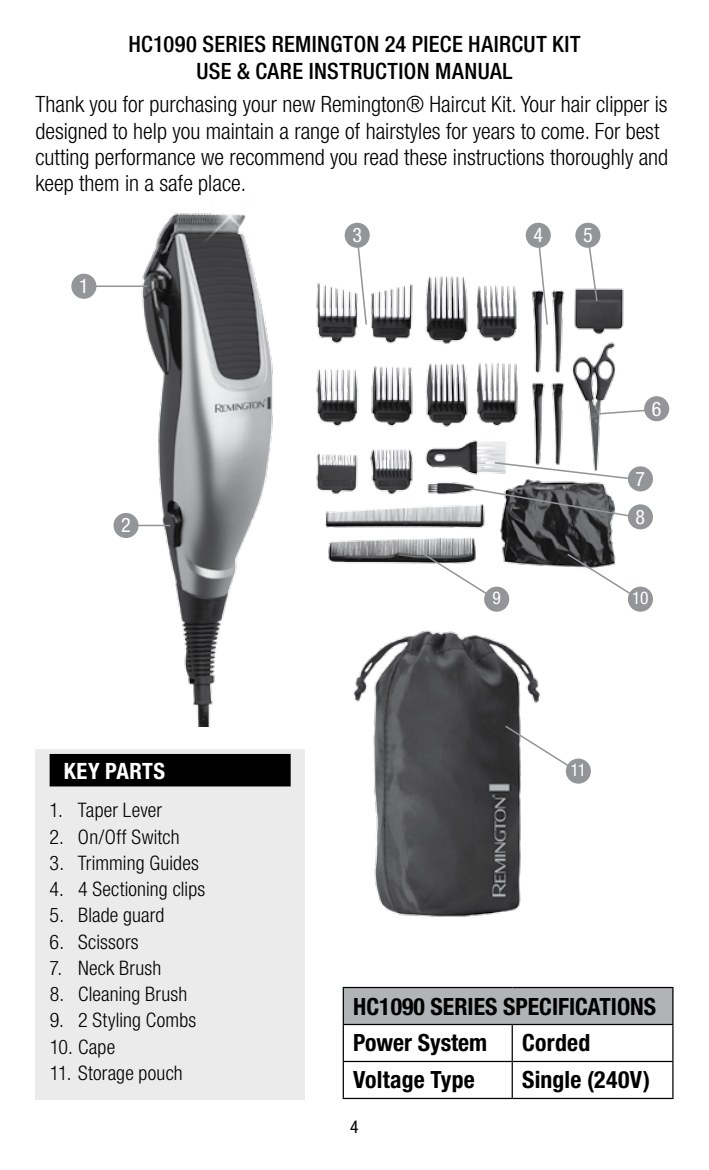
<style>
.page{position:relative;width:709px;height:1170px;background:#fff}
.page>*{position:absolute;margin:0;border:0;box-sizing:border-box;transform-origin:0 0}
.t1{font:700 condensed 23.75px/37px "Helvetica Neue LT Std";color:#000}
.t2{font:300 condensed 22.5px/26.2px "Helvetica Neue LT Std";color:#000}
.t3{font:500 condensed 22.5px/27.5px "Helvetica Neue LT Std";letter-spacing:.015em;color:#000;text-align:center}
.t4{font:700 condensed 22.5px "Helvetica Neue LT Std";letter-spacing:.02em;color:#fff}
.t5{font:300 condensed 20px "Helvetica Neue LT Std";letter-spacing:.01em;color:#000}
.t6{font:condensed 20px/38px "Helvetica Neue LT Std";color:#fff}
.t7{font:condensed 17.5px "Helvetica Neue LT Std";color:#fff}
.t8{font:condensed 17.5px "Helvetica Neue LT Std";color:#000}
</style>
<div class="page">
<img style="left:316px;top:276px;width:308px;height:319px">
<svg style="left:355px;top:246px;width:13px;height:80px"></svg>
<svg style="left:536px;top:246px;width:13px;height:80px"></svg>
<svg style="left:586px;top:243px;width:12px;height:60px"></svg>
<svg style="left:596px;top:408px;width:50px;height:7px"></svg>
<svg style="left:462px;top:461px;width:180px;height:58px"></svg>
<svg style="left:565px;top:552px;width:65px;height:43px"></svg>
<svg style="left:422px;top:552px;width:77px;height:43px"></svg>
<div style="left:35px;top:749px;width:270px;height:350px;background:#ebebec"></div>
<div style="left:50px;top:753px;width:241px;height:33px;background:#000"></div>
<img style="left:96px;top:213px;width:177px;height:513px">
<img style="left:353px;top:611px;width:188px;height:306px">
<div style="left:71px;top:274px;width:25px;height:25px;background:#939598;border-radius:50%"></div>
<hr style="left:93px;top:285px;width:54px;height:2px;background:#939598">
<div style="left:113px;top:513px;width:25px;height:25px;background:#939598;border-radius:50%"></div>
<hr style="left:135px;top:524px;width:35px;height:2px;background:#939598">
<div style="left:345px;top:223px;width:25px;height:25px;background:#939598;border-radius:50%"></div>
<div style="left:526px;top:223px;width:25px;height:25px;background:#939598;border-radius:50%"></div>
<div style="left:575px;top:223px;width:25px;height:25px;background:#939598;border-radius:50%"></div>
<div style="left:644px;top:396px;width:25px;height:25px;background:#939598;border-radius:50%"></div>
<div style="left:628px;top:466px;width:25px;height:25px;background:#939598;border-radius:50%"></div>
<div style="left:628px;top:504px;width:25px;height:25px;background:#939598;border-radius:50%"></div>
<div style="left:628px;top:586px;width:25px;height:25px;background:#939598;border-radius:50%"></div>
<div style="left:484px;top:586px;width:25px;height:25px;background:#939598;border-radius:50%"></div>
<svg style="left:503px;top:724px;width:65px;height:50px"></svg>
<div style="left:566px;top:758px;width:25px;height:25px;background:#939598;border-radius:50%"></div>
<div style="left:343px;top:987px;width:330px;height:37px;background:#b1b4b6"></div>
<hr style="left:343px;top:986px;width:169px;height:2px;background:#000">
<hr style="left:343px;top:988px;width:1px;height:35px;background:#000">
<hr style="left:512px;top:986px;width:161px;height:2px;background:#000">
<hr style="left:672px;top:988px;width:1px;height:35px;background:#000">
<hr style="left:343px;top:1023px;width:169px;height:2px;background:#000">
<hr style="left:343px;top:1025px;width:1px;height:35px;background:#000">
<hr style="left:512px;top:1023px;width:161px;height:2px;background:#000">
<hr style="left:511px;top:1025px;width:2px;height:35px;background:#000">
<hr style="left:672px;top:1025px;width:1px;height:35px;background:#000">
<hr style="left:343px;top:1060px;width:169px;height:1px;background:#000">
<hr style="left:343px;top:1061px;width:1px;height:36px;background:#000">
<hr style="left:512px;top:1060px;width:161px;height:1px;background:#000">
<hr style="left:511px;top:1061px;width:2px;height:36px;background:#000">
<hr style="left:672px;top:1061px;width:1px;height:36px;background:#000">
<hr style="left:343px;top:1097px;width:169px;height:1px;background:#000">
<hr style="left:512px;top:1097px;width:161px;height:1px;background:#000">
<p class="t3" style="left:128px;top:29px;width:454px">HC1090 SERIES REMINGTON 24 PIECE HAIRCUT KIT<br>USE &amp; CARE INSTRUCTION MANUAL</p>
<p class="t2" style="left:35px;top:91px;width:634px">Thank you for purchasing your new Remington® Haircut Kit. Your hair clipper is designed to help you maintain a range of hairstyles for years to come. For best cutting performance we recommend you read these instructions thoroughly and keep them in a safe place.</p>
<p class="t6" style="left:79px;top:267px;width:11px">1</p>
<p class="t6" style="left:121px;top:506px;width:11px">2</p>
<p class="t4" style="left:64px;top:757px;width:103px">KEY PARTS</p>
<p class="t5" style="left:50px;top:798px;width:114px">1. Taper Lever</p>
<p class="t5" style="left:50px;top:825px;width:132px">2. On/Off Switch</p>
<p class="t5" style="left:50px;top:851px;width:151px">3. Trimming Guides</p>
<p class="t5" style="left:50px;top:877px;width:157px">4. 4 Sectioning clips</p>
<p class="t5" style="left:50px;top:903px;width:116px">5. Blade guard</p>
<p class="t5" style="left:50px;top:929px;width:91px">6. Scissors</p>
<p class="t5" style="left:50px;top:956px;width:113px">7. Neck Brush</p>
<p class="t5" style="left:50px;top:982px;width:139px">8. Cleaning Brush</p>
<p class="t5" style="left:50px;top:1008px;width:148px">9. 2 Styling Combs</p>
<p class="t5" style="left:50px;top:1034px;width:67px">10. Cape</p>
<p class="t5" style="left:50px;top:1061px;width:135px">11. Storage pouch</p>
<p class="t6" style="left:352px;top:216px;width:11px">3</p>
<p class="t6" style="left:533px;top:216px;width:11px">4</p>
<p class="t6" style="left:583px;top:216px;width:11px">5</p>
<p class="t6" style="left:652px;top:389px;width:11px">6</p>
<p class="t6" style="left:635px;top:459px;width:11px">7<br>8</p>
<p class="t7" style="left:492px;top:588px;width:10px">9</p>
<p class="t7" style="left:632px;top:588px;width:18px">10</p>
<p class="t7" style="left:570px;top:759px;width:17px">11</p>
<p class="t1" style="left:353px;top:987px;width:304px">HC1090 SERIES SPECIFICATIONS<br>Power System</p>
<p class="t1" style="left:522px;top:1024px;width:70px">Corded</p>
<p class="t1" style="left:353px;top:1061px;width:123px">Voltage Type</p>
<p class="t1" style="left:522px;top:1061px;width:129px">Single (240V)</p>
<p class="t8" style="left:350px;top:1116px;width:10px">4</p>
</div>
